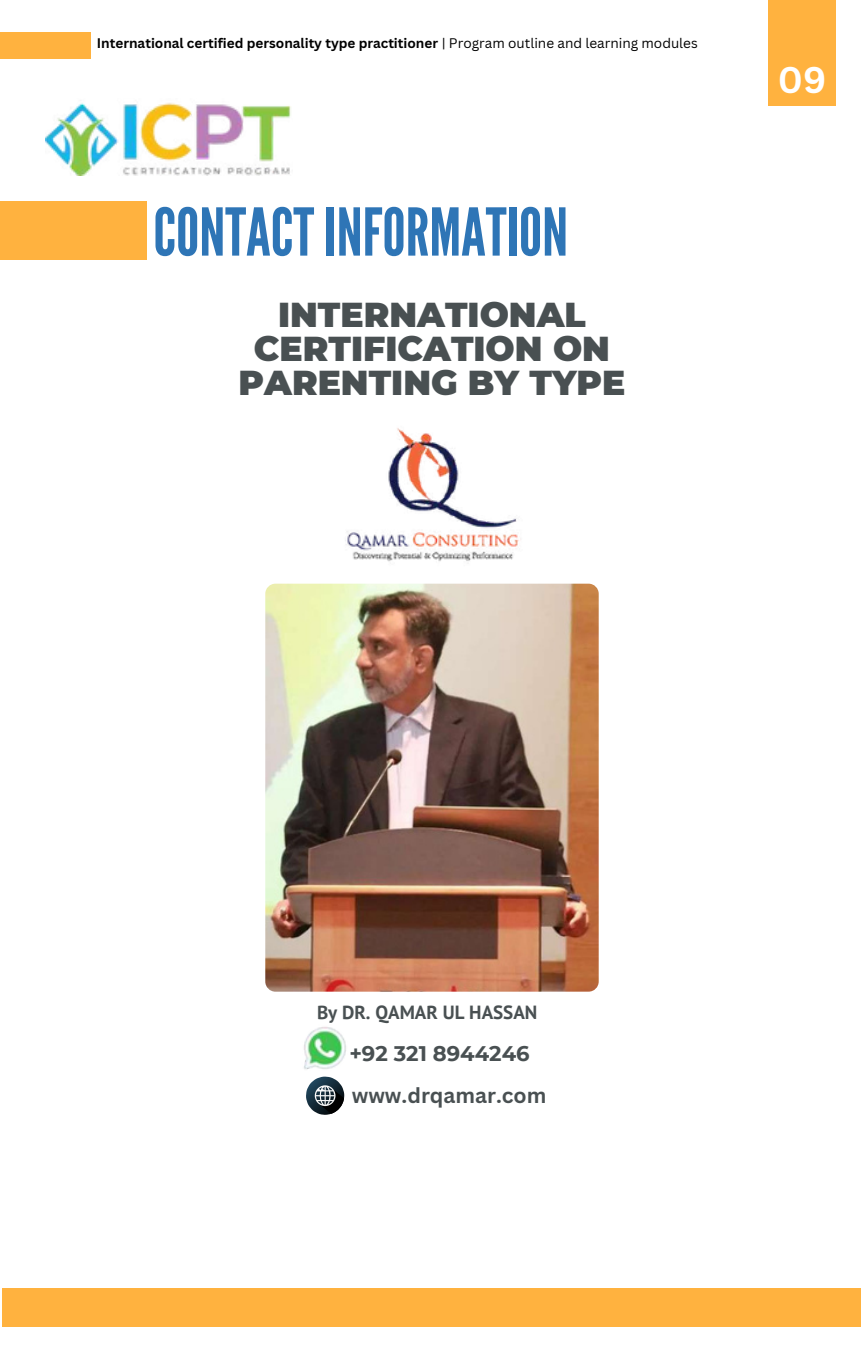
<style>
.page{position:relative;width:864px;height:1350px;background:#fff}
.page>*{position:absolute;margin:0;border:0;box-sizing:border-box;transform-origin:0 0}
.t1{font:65.7px "League Gothic";color:#2e75b6}
.t2{font:700 36.23px "Canva Sans";color:#fff}
.t3{font:900 34.43px/33.5px "Montserrat";color:#495052;text-align:center}
.t4{font:700 21.15px "Canva Sans";color:#495052}
.t5{font:700 21.15px "Montserrat";color:#495052}
.t6{font:700 19.12px "PT Sans";color:#495052}
.t7{font:700 13.5px "Canva Sans";color:#000}
.s1{font-weight:400}
</style>
<div class="page">
<div style="left:0;top:33px;width:91px;height:26px;background:#ffb23f"></div>
<div style="left:768px;top:0;width:68px;height:105px;background:#ffb23f"></div>
<div style="left:0;top:201px;width:146px;height:59px;background:#ffb23f"></div>
<img style="left:304px;top:1027px;width:42px;height:42px">
<svg style="left:306px;top:1077px;width:38px;height:38px"></svg>
<img style="left:337px;top:428px;width:191px;height:156px">
<img style="left:265px;top:584px;width:334px;height:408px;border-radius:10px">
<div style="left:3px;top:1288px;width:858px;height:39px;background:#ffb23f"></div>
<img style="left:46px;top:102px;width:245px;height:74px">
<p class="t7" style="left:97px;top:34px;width:602px">International certified personality type practitioner <span class="s1">| Program outline and learning modules</span></p>
<p class="t1" style="left:153px;top:194px;width:416px">CONTACTINFORMATION</p>
<h3 class="t3" style="left:239px;top:298px;width:388px">INTERNATIONAL<br>CERTIFICATION ON<br>PARENTING BY TYPE</h3>
<p class="t2" style="left:778px;top:54px;width:50px">09</p>
<p class="t6" style="left:317px;top:999px;width:222px">By DR. QAMAR UL HASSAN</p>
<h3 class="t5" style="left:349px;top:1040px;width:182px">+92 321 8944246</h3>
<p class="t4" style="left:352px;top:1080px;width:196px">www.drqamar.com</p>
</div>
